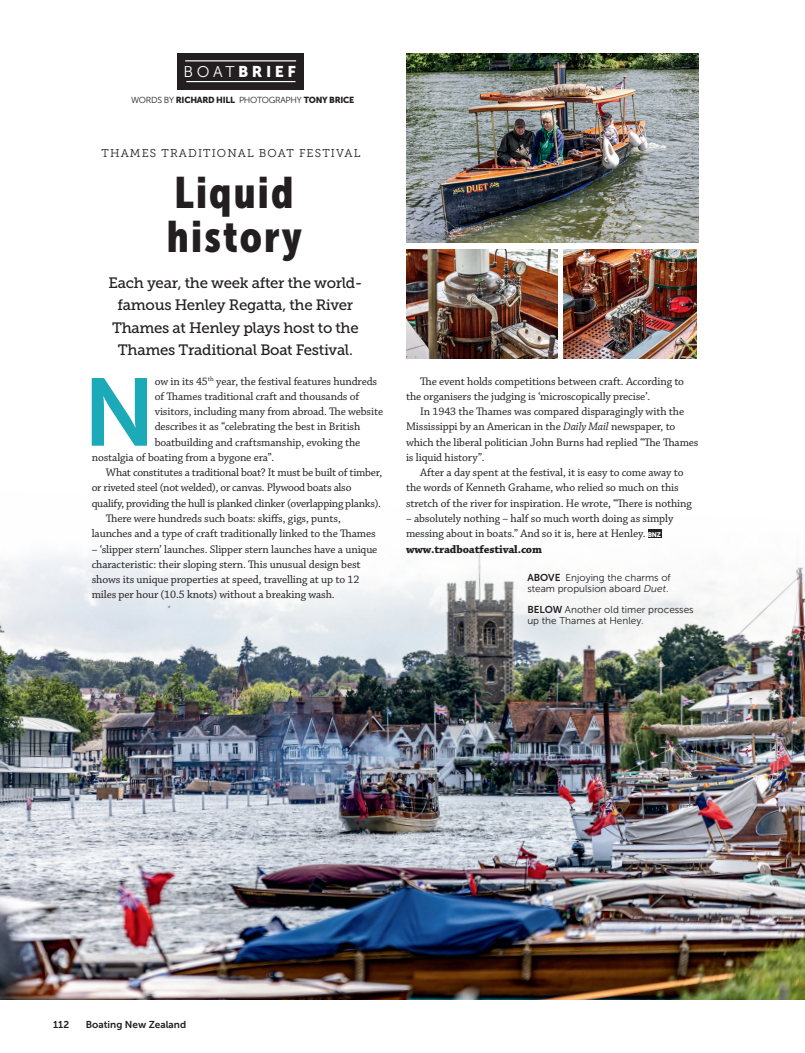
<style>
.page{position:relative;width:805px;height:1053px;background:#fff}
.page>*{position:absolute;margin:0;border:0;box-sizing:border-box;transform-origin:0 0}
.New_B_Bodycopy_indent{font:95.25px "Museo Sans 700";color:#1daab8}
.t1{font:43.75px/43.8px "Museo Sans Cond 900";letter-spacing:.05em;color:#231f20}
.t2{font:15.5px "Museo Sans 900";letter-spacing:.23em;color:#fff}
.t3{font:15px/22.5px "Museo Slab 500";letter-spacing:-.02em;color:#231f20;text-align:center}
.New_B_Bodycopy_indent-2{font:11.5px/15.2px "Chaparral Pro";letter-spacing:-.01em;color:#231f20}
.New_B_Bodycopy_indent-3{font:700 11.5px "Chaparral Pro";letter-spacing:-.01em;color:#231f20}
.t4{font:11.38px "Museo Slab 300";letter-spacing:.1em;color:#231f20}
.t5{font:10px/10.6px "Museo Sans 300";color:#231f20}
.t6{font:10px "Museo Sans 700";color:#231f20}
.t7{font:8.75px "Museo Sans 900";letter-spacing:-.03em;color:#231f20}
.t8{font:6.75px "Museo Sans 900";color:#fff}
.s1{font-family:"Museo Sans 300"}
.s2{font-style:italic}
.s3{font-family:"Museo Sans 700"}
</style>
<div class="page">
<img style="left:0;top:529px;width:804px;height:470px">
<div style="left:647px;top:530px;width:14px;height:8px;background:#231f20"></div>
<div style="left:177px;top:53px;width:127px;height:36px;background:#231f20"></div>
<hr style="left:185px;top:60px;width:111px;height:1px;background:#fff">
<hr style="left:186px;top:81px;width:109px;height:1px;background:#fff">
<img style="left:407px;top:53px;width:291px;height:190px">
<img style="left:406px;top:249px;width:151px;height:110px">
<img style="left:563px;top:249px;width:132px;height:110px">
<p class="t2" style="left:183px;top:63px;width:114px"><span class="s1">BOAT</span>BRIEF</p>
<p class="t7" style="left:131px;top:95px;width:225px"><span class="s1">WORDS BY</span> RICHARD HILL <span class="s1">PHOTOGRAPHY</span> TONY BRICE</p>
<p class="t4" style="left:101px;top:146px;width:260px">THAMES TRADITIONAL BOAT FESTIVAL</p>
<p class="t1" style="left:167px;top:171px;width:136px">Liquid history</p>
<p class="t3" style="left:109px;top:271px;width:255px">Each year, the week after the world&shy;famous Henley Regatta, the River Thames at Henley plays host to the Thames Traditional Boat Festival.</p>
<p class="New_B_Bodycopy_indent" style="left:83px;top:360px;width:74px">N</p>
<p class="New_B_Bodycopy_indent-2" style="left:155px;top:374px;width:224px">ow in its 45<sup>th</sup> year, the festival features hundreds</p>
<p class="New_B_Bodycopy_indent-2" style="left:155px;top:389px;width:206px">of Thames traditional craft and thousands of</p>
<p class="New_B_Bodycopy_indent-2" style="left:155px;top:404px;width:230px">visitors, including many from abroad. The website</p>
<p class="New_B_Bodycopy_indent-2" style="left:155px;top:419px;width:207px">describes it as “celebrating the best in British</p>
<p class="New_B_Bodycopy_indent-2" style="left:155px;top:435px;width:207px">boatbuilding and craftsmanship, evoking the</p>
<p class="New_B_Bodycopy_indent-2" style="left:92px;top:450px;width:184px">nostalgia of boating from a bygone era”.</p>
<p class="New_B_Bodycopy_indent-2" style="left:92px;top:465px;width:292px;text-indent:14px">What constitutes a traditional boat? It must be built of timber, or riveted steel (not welded), or canvas. Plywood boats also qualify, providing the hull is planked clinker (overlapping planks).</p>
<p class="New_B_Bodycopy_indent-2" style="left:92px;top:511px;width:285px;text-indent:14px">There were hundreds such boats: skiffs, gigs, punts, launches and a type of craft traditionally linked to the Thames</p>
<p class="New_B_Bodycopy_indent-2" style="left:92px;top:541px;width:287px">– ‘slipper stern’ launches. Slipper stern launches have a unique characteristic: their sloping stern. This unusual design best shows its unique properties at speed, travelling at up to 12 miles per hour (10.5 knots) without a breaking wash.</p>
<p class="New_B_Bodycopy_indent-2" style="left:406px;top:374px;width:279px;text-indent:14px">The event holds competitions between craft. According to the organisers the judging is ‘microscopically precise’.</p>
<p class="New_B_Bodycopy_indent-2" style="left:406px;top:404px;width:294px;text-indent:14px">In 1943 the Thames was compared disparagingly with the Mississippi by an American in the <span class="s2">Daily Mail</span> newspaper, to which the liberal politician John Burns had replied “The Thames is liquid history”.</p>
<p class="New_B_Bodycopy_indent-2" style="left:406px;top:465px;width:287px;text-indent:14px">After a day spent at the festival, it is easy to come away to the words of Kenneth Grahame, who relied so much on this stretch of the river for inspiration. He wrote, “There is nothing</p>
<p class="New_B_Bodycopy_indent-2" style="left:406px;top:511px;width:269px">– absolutely nothing – half so much worth doing as simply messing about in boats.” And so it is, here at Henley.</p>
<p class="t8" style="left:647px;top:530px;width:15px">BNZ</p>
<p class="New_B_Bodycopy_indent-3" style="left:406px;top:542px;width:137px">www.tradboatfestival.com</p>
<p class="t5" style="left:527px;top:572px;width:145px"><span class="s3">ABOVE</span> Enjoying the charms of steam propulsion aboard <span class="s2">Duet</span>.</p>
<p class="t5" style="left:527px;top:604px;width:168px"><span class="s3">BELOW</span> Another old timer processes up the Thames at Henley.</p>
<p class="t6" style="left:53px;top:1019px;width:18px">112</p>
<p class="t6" style="left:86px;top:1019px;width:102px">Boating New Zealand</p>
</div>
